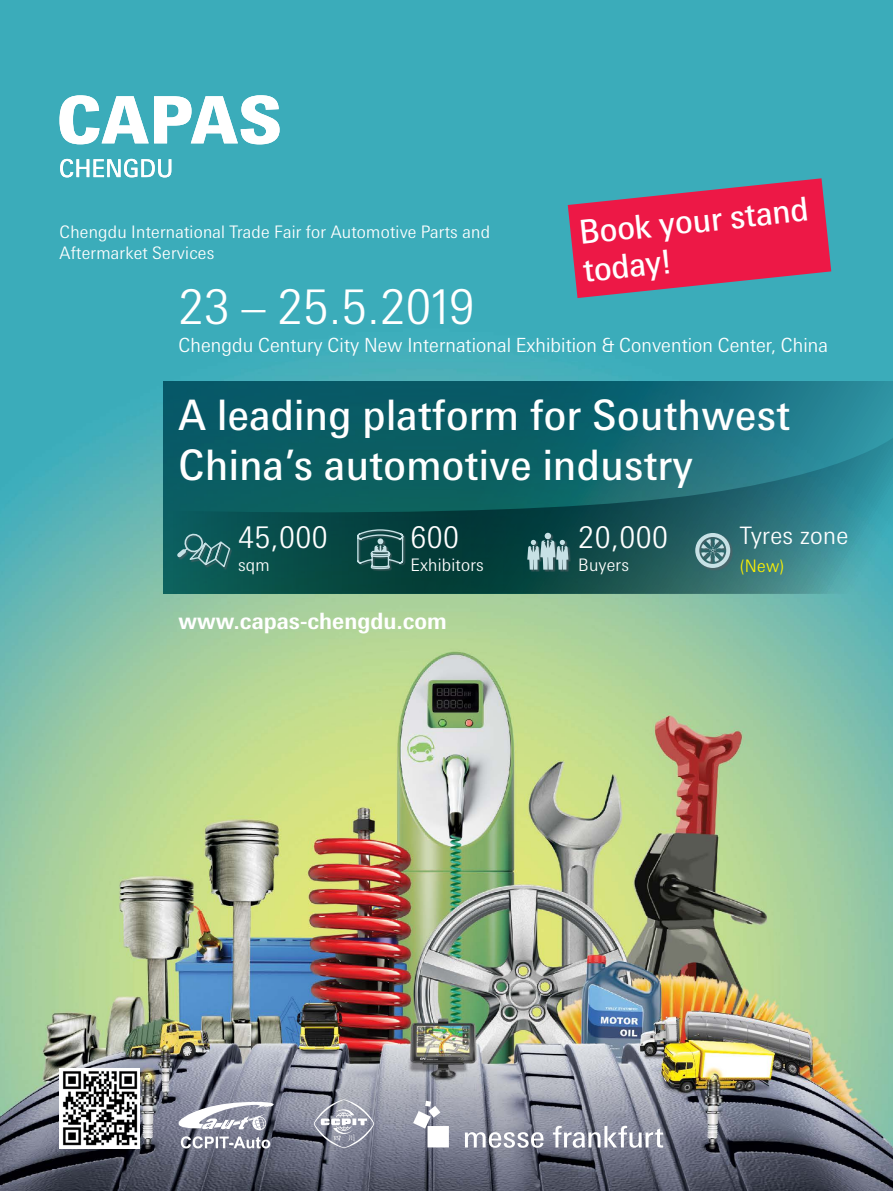
<style>
.page{position:relative;width:893px;height:1191px;background:#fff}
.page>*{position:absolute;margin:0;border:0;box-sizing:border-box;transform-origin:0 0}
.t1{font:300 48px "Messe Univers";color:#fff}
.t2{font:42px/49.5px "Messe Univers";letter-spacing:.01em;color:#fff}
.t3{font:33px/37.5px "Messe Univers";color:#fff}
.t4{font:300 30px "Messe Univers";letter-spacing:.01em;color:#fff}
.t5{font:300 24px "Messe Univers";letter-spacing:.01em;color:#fff}
.t6{font:700 22.5px "Messe Univers";color:#fff}
.t7{font:300 19.5px "Messe Univers";color:#fff}
.t8{font:300 17.25px/21px "Messe Univers";letter-spacing:.01em;color:#fff}
.t9{font:300 17.25px "Messe Univers";color:#fff200}
</style>
<div class="page">
<img style="left:0;top:0;width:893px;height:1191px">
<svg style="left:314px;top:1099px;width:60px;height:49px;background:#999ca8"></svg>
<svg style="left:177px;top:1101px;width:97px;height:29px"></svg>
<svg style="left:181px;top:1136px;width:89px;height:12px"></svg>
<svg style="left:413px;top:1100px;width:36px;height:47px"></svg>
<svg style="left:465px;top:1125px;width:198px;height:22px"></svg>
<svg style="left:164px;top:381px;width:729px;height:44px;background:#0f6473"></svg>
<svg style="left:164px;top:425px;width:729px;height:169px;background:#176367"></svg>
<svg style="left:60px;top:95px;width:220px;height:49px"></svg>
<svg style="left:60px;top:159px;width:111px;height:18px"></svg>
<svg style="left:568px;top:178px;width:263px;height:120px;background:#c13c62"></svg>
<div style="left:358px;top:530px;width:48px;height:41px;background:#576066;opacity:.6"></div>
<svg style="left:356px;top:528px;width:48px;height:44px;background:#376766"></svg>
<div style="left:178px;top:534px;width:55px;height:35px;background:#576066;opacity:.6"></div>
<svg style="left:173px;top:531px;width:58px;height:38px;background:#2d7070"></svg>
<div style="left:528px;top:533px;width:43px;height:39px;background:#576066;opacity:.6"></div>
<svg style="left:527px;top:533px;width:41px;height:36px"></svg>
<div style="left:696px;top:534px;width:36px;height:36px;background:#576066;opacity:.6"></div>
<svg style="left:695px;top:533px;width:35px;height:35px"></svg>
<div style="left:60px;top:1067px;width:80px;height:81px;background:#fff"></div>
<img style="left:62px;top:1071px;width:76px;height:75px">
<p class="t8" style="left:60px;top:221px;width:432px">Chengdu International Trade Fair for Automotive Parts and<br>Aftermarket Services</p>
<h3 class="t3" style="left:577px;top:214px;width:232px;rotate:-6deg">Book your stand today!</h3>
<h1 class="t1" style="left:179px;top:277px;width:298px">23 – 25.5.2019</h1>
<p class="t7" style="left:179px;top:333px;width:651px">Chengdu Century City New International Exhibition &amp; Convention Center, China</p>
<h2 class="t2" style="left:179px;top:390px;width:613px">A leading platform for Southwest<br>China’s automotive industry</h2>
<h3 class="t4" style="left:238px;top:518px;width:91px">45,000</h3>
<p class="t8" style="left:238px;top:554px;width:33px">sqm</p>
<h3 class="t4" style="left:410px;top:518px;width:50px">600</h3>
<p class="t8" style="left:410px;top:554px;width:75px">Exhibitors</p>
<h3 class="t6" style="left:179px;top:607px;width:270px">www.capas-chengdu.com</h3>
<h3 class="t4" style="left:578px;top:518px;width:91px">20,000</h3>
<p class="t8" style="left:578px;top:554px;width:52px">Buyers</p>
<h3 class="t5" style="left:740px;top:520px;width:110px">Tyres zone</h3>
<p class="t9" style="left:740px;top:555px;width:46px">(New)</p>
</div>
